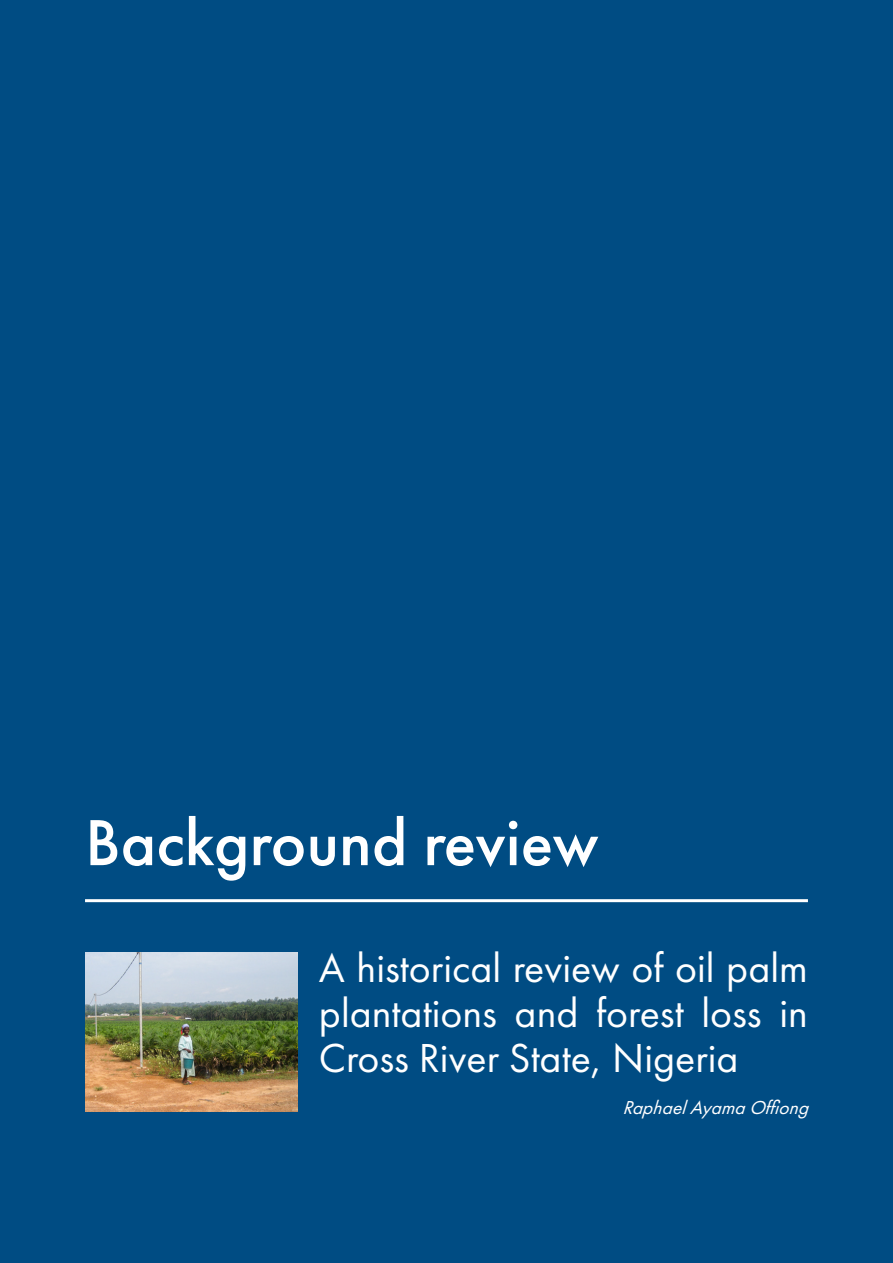
<style>
.page{position:relative;width:893px;height:1263px;background:#004c83}
.page>*{position:absolute;margin:0;border:0;box-sizing:border-box;transform-origin:0 0}
.t1{font:500 67.5px "Futura PT";color:#fff}
.t2{font:42px/45px "Futura PT";color:#fff;text-align:justify}
.t3{font:italic 19.5px "Futura PT";color:#fff}
</style>
<div class="page">
<hr style="left:85px;top:899px;width:723px;height:3px;background:#fff">
<img style="left:85px;top:952px;width:213px;height:160px">
<h1 class="t1" style="left:85px;top:802px;width:515px">Background review</h1>
<p class="t2" style="left:319px;top:945px;width:491px">A historical review of oil palm plantations and forest loss in Cross River State, Nigeria</p>
<p class="t3" style="left:622px;top:1096px;width:191px">RaphaelAyama Offiong</p>
</div>
